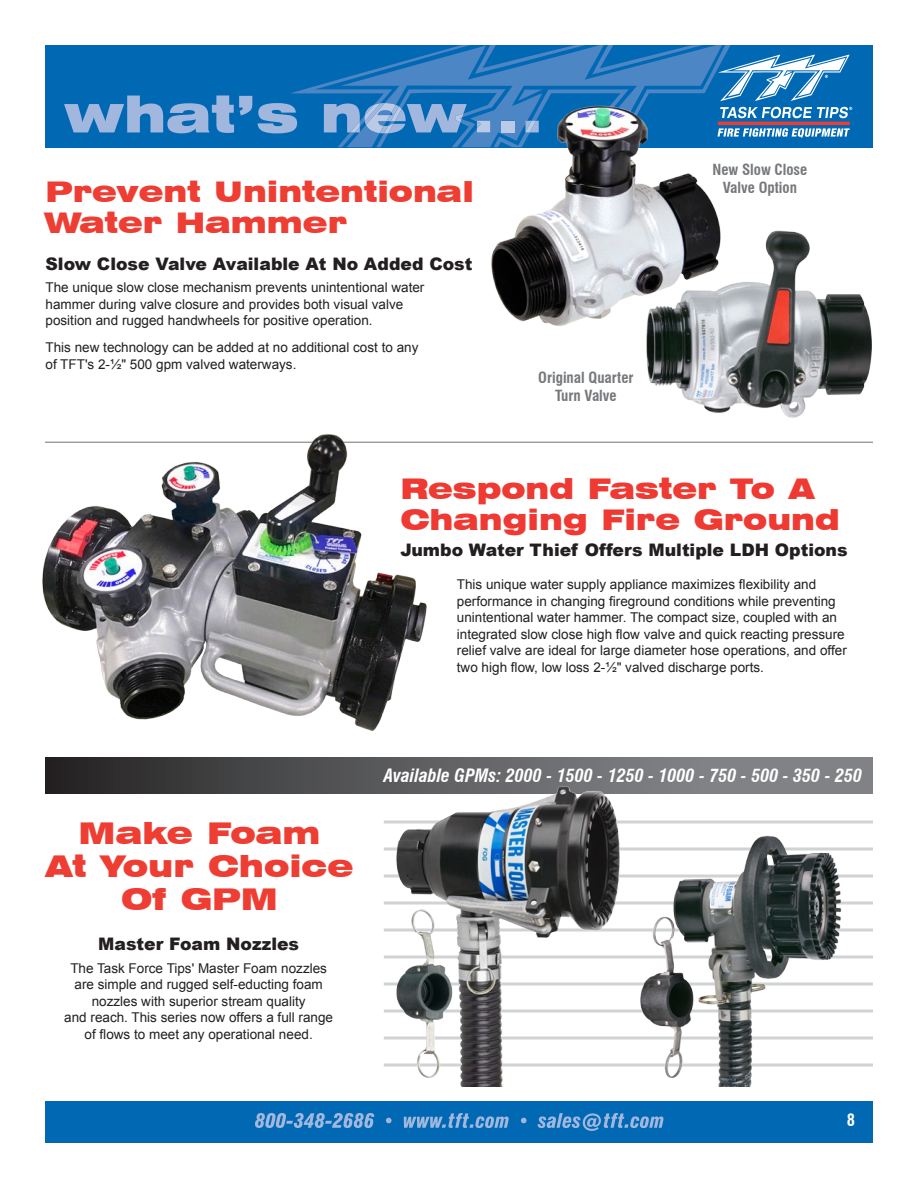
<style>
.page{position:relative;width:918px;height:1188px;background:#fff}
.page>*{position:absolute;margin:0;border:0;box-sizing:border-box;transform-origin:0 0}
.benefit_headings{font:900 expanded 30px/33px "Swiss 721 BT";color:#ee3e34;text-align:center}
.Bullets{font:900 expanded 28.5px/31.5px "Swiss 721 BT";color:#ee3a32}
.benefit_headings-2{font:900 expanded 28.5px "Swiss 721 BT";color:#ee3e34}
.Bullets-2{font:italic 700 condensed 18px "Swiss 721 BT";color:#fff}
.product_head{font:900 17.25px "Arial";color:#231f20}
.t1{font:700 condensed 16.5px "Swiss 721 BT";color:#fff}
.call_outs{font:700 condensed 15px/18px "Swiss 721 BT";color:#76787b;text-align:center}
.body_description{font:13.5px/16.5px "Arial";color:#231f20}
.Bullets-3{font:13.5px/16.5px "Arial";color:#231f20}
</style>
<div class="page">
<div style="left:45px;top:1102px;width:828px;height:41px;background:#0168b3"></div>
<svg style="left:255px;top:1113px;width:119px;height:15px"></svg>
<svg style="left:386px;top:1118px;width:6px;height:5px"></svg>
<svg style="left:404px;top:1113px;width:105px;height:15px"></svg>
<svg style="left:521px;top:1118px;width:6px;height:5px"></svg>
<svg style="left:538px;top:1113px;width:125px;height:18px"></svg>
<div style="left:45px;top:45px;width:828px;height:102px;background:#0168b3"></div>
<svg style="left:64px;top:95px;width:188px;height:38px"></svg>
<svg style="left:258px;top:45px;width:594px;height:102px"></svg>
<hr style="left:45px;top:442px;width:828px;height:1px;background:#808285">
<img style="left:42px;top:434px;width:395px;height:297px">
<svg style="left:45px;top:758px;width:828px;height:36px;background:#5c5d5f"></svg>
<hr style="left:384px;top:820px;width:489px;height:4px;background:#dcddde">
<hr style="left:384px;top:848px;width:489px;height:2px;background:#d1d2d4">
<hr style="left:384px;top:874px;width:489px;height:4px;background:#dcddde">
<hr style="left:384px;top:902px;width:489px;height:2px;background:#d1d2d4">
<hr style="left:384px;top:928px;width:489px;height:4px;background:#dcddde">
<hr style="left:384px;top:956px;width:489px;height:2px;background:#d1d2d4">
<hr style="left:384px;top:982px;width:489px;height:4px;background:#dcddde">
<hr style="left:384px;top:1010px;width:489px;height:2px;background:#d1d2d4">
<hr style="left:384px;top:1036px;width:489px;height:4px;background:#dcddde">
<hr style="left:384px;top:1064px;width:489px;height:2px;background:#d1d2d4">
<img style="left:474px;top:92px;width:263px;height:234px">
<img style="left:640px;top:224px;width:232px;height:194px">
<img style="left:631px;top:835px;width:222px;height:251px">
<img style="left:392px;top:785px;width:233px;height:301px">
<p class="benefit_headings-2" style="left:46px;top:174px;width:430px">Prevent Unintentional</p>
<p class="benefit_headings-2" style="left:46px;top:206px;width:303px">Water Hammer</p>
<p class="product_head" style="left:46px;top:251px;width:428px">Slow Close Valve Available At No Added Cost</p>
<p class="body_description" style="left:46px;top:279px;width:380px">The unique slow close mechanism prevents unintentional water hammer during valve closure and provides both visual valve position and rugged handwheels for positive operation.</p>
<p class="body_description" style="left:46px;top:339px;width:374px">This new technology can be added at no additional cost to any of TFT's 2-½" 500 gpm valved waterways.</p>
<p class="call_outs" style="left:538px;top:369px;width:97px">Original Quarter<br>Turn Valve</p>
<p class="call_outs" style="left:712px;top:161px;width:97px">New Slow Close<br>Valve Option</p>
<p class="Bullets" style="left:400px;top:472px;width:441px">Respond Faster To A<br>Changing Fire Ground</p>
<p class="product_head" style="left:400px;top:538px;width:449px">Jumbo Water Thief Offers Multiple LDH Options</p>
<p class="Bullets-3" style="left:457px;top:576px;width:391px">This unique water supply appliance maximizes flexibility and performance in changing fireground conditions while preventing unintentional water hammer. The compact size, coupled with an integrated slow close high flow valve and quick reacting pressure relief valve are ideal for large diameter hose operations, and offer two high flow, low loss 2-½" valved discharge ports.</p>
<p class="benefit_headings" style="left:46px;top:817px;width:309px">Make Foam<br>At Your Choice<br>Of GPM</p>
<p class="product_head" style="left:98px;top:931px;width:202px">Master Foam Nozzles</p>
<p class="body_description" style="left:64px;top:959px;width:270px;text-align:center">The Task Force Tips' Master Foam nozzles are simple and rugged self-educting foam nozzles with superior stream quality<br>and reach. This series now offers a full range of flows to meet any operational need.</p>
<p class="Bullets-2" style="left:384px;top:765px;width:480px">Available GPMs: 2000 - 1500 - 1250 - 1000 - 750 - 500 - 350 - 250</p>
<p class="t1" style="left:847px;top:1110px;width:10px">8</p>
</div>
